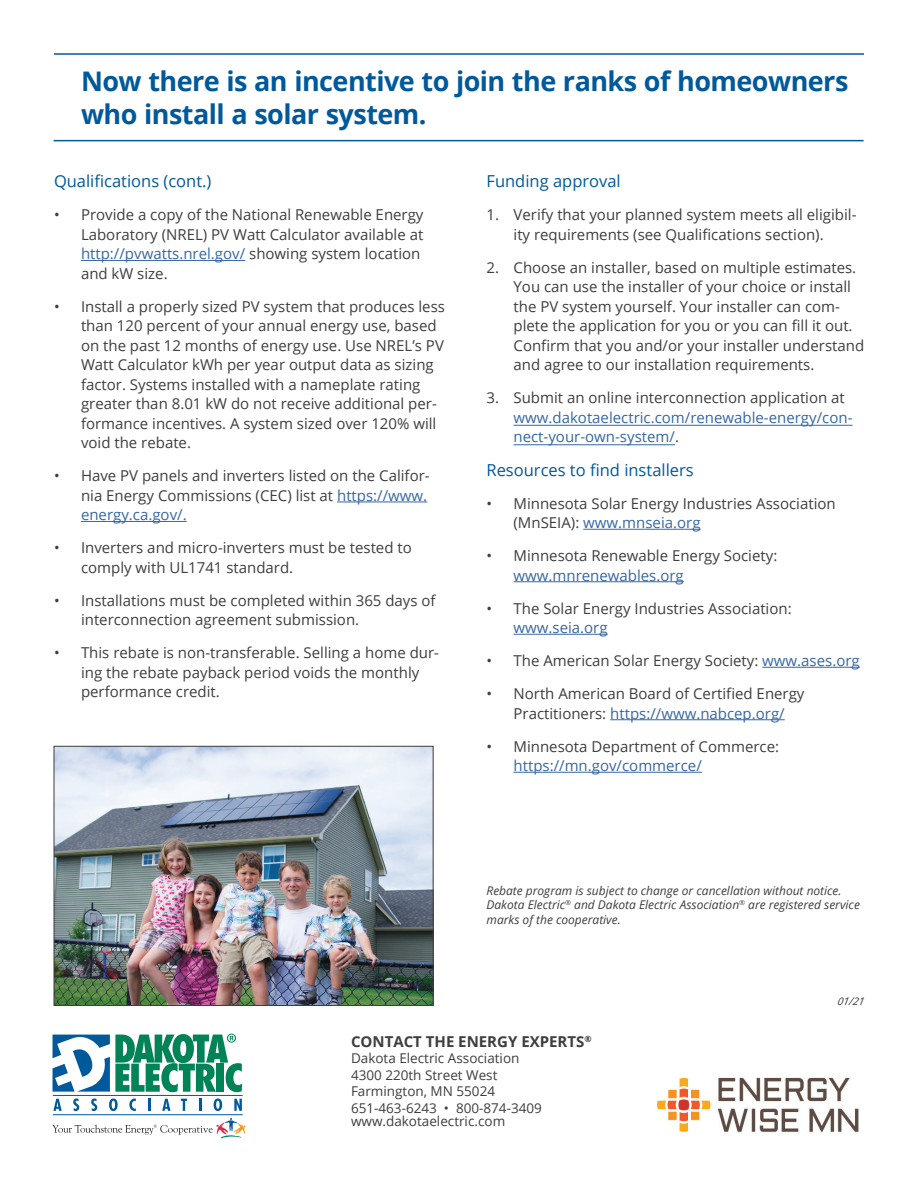
<style>
.page{position:relative;width:918px;height:1188px;background:#fff}
.page>*{position:absolute;margin:0;border:0;box-sizing:border-box;transform-origin:0 0}
.Pull_Quote{font:700 27px/32.4px "Open Sans";letter-spacing:-.02em;color:#00599b}
.Subhead_2{font:16.5px "Open Sans";color:#00599b}
.Body_Copy{font:16.5px "Open Sans";color:#00599b}
.t1{font:15px/19.5px "Open Sans";color:#3e3e3f}
.t2{font:15px/19.5px "Open Sans";color:#3667a4}
.Table_Heading{font:700 15px "Open Sans";color:#3e3e3f}
.t3{font:13.5px "Open Sans";color:#3e3e3f}
.Photocaption{font:italic 12px/14.4px "Open Sans";color:#3e3e3f}
.Date{font:italic 10.5px "Open Sans";color:#3e3e3f}
.s1{color:#3667a4}
.s2{color:#3e3e3f}
</style>
<div class="page">
<hr style="left:583px;top:529px;width:118px;height:1px;background:#3667a4">
<hr style="left:514px;top:581px;width:170px;height:1px;background:#3667a4">
<hr style="left:514px;top:634px;width:94px;height:1px;background:#3667a4">
<hr style="left:762px;top:667px;width:98px;height:1px;background:#3667a4">
<hr style="left:610px;top:719px;width:175px;height:1px;background:#3667a4">
<hr style="left:514px;top:772px;width:188px;height:1px;background:#3667a4">
<hr style="left:54px;top:53px;width:810px;height:2px;background:#00599b">
<hr style="left:54px;top:140px;width:810px;height:1px;background:#00599b">
<hr style="left:81px;top:260px;width:164px;height:1px;background:#3667a4">
<hr style="left:337px;top:502px;width:90px;height:1px;background:#3667a4">
<hr style="left:81px;top:521px;width:106px;height:1px;background:#3667a4">
<img style="left:656px;top:1077px;width:203px;height:56px">
<svg style="left:53px;top:1099px;width:9px;height:12px"></svg>
<svg style="left:73px;top:1098px;width:6px;height:13px"></svg>
<svg style="left:91px;top:1098px;width:6px;height:13px"></svg>
<svg style="left:109px;top:1098px;width:9px;height:13px"></svg>
<svg style="left:129px;top:1099px;width:7px;height:12px"></svg>
<svg style="left:148px;top:1099px;width:2px;height:12px"></svg>
<svg style="left:162px;top:1099px;width:9px;height:12px"></svg>
<svg style="left:181px;top:1099px;width:6px;height:12px"></svg>
<svg style="left:199px;top:1099px;width:2px;height:12px"></svg>
<svg style="left:214px;top:1098px;width:8px;height:13px"></svg>
<svg style="left:234px;top:1099px;width:8px;height:12px"></svg>
<hr style="left:53px;top:1095px;width:190px;height:1px;background:#00599a">
<hr style="left:53px;top:1114px;width:190px;height:1px;background:#00599a">
<svg style="left:52px;top:1118px;width:194px;height:20px"></svg>
<svg style="left:53px;top:1034px;width:189px;height:58px"></svg>
<img style="left:56px;top:748px;width:376px;height:256px">
<div style="left:54px;top:746px;width:380px;height:260px;border:1px solid #3e3e3f"></div>
<hr style="left:514px;top:425px;width:338px;height:1px;background:#3667a4">
<hr style="left:514px;top:444px;width:161px;height:1px;background:#3667a4">
<p class="Pull_Quote" style="left:81px;top:64px;width:769px">Now there is an incentive to join the ranks of homeowners who install a solar system.</p>
<p class="Body_Copy" style="left:54px;top:170px;width:159px">Qualifications (cont.)</p>
<p class="t1" style="left:81px;top:205px;width:344px;text-indent:-27px">• Provide a copy of the National Renewable Energy Laboratory (NREL) PV Watt Calculator available at <span class="s1">http://pvwatts.nrel.gov/</span> showing system location and kW size.</p>
<p class="t1" style="left:81px;top:296px;width:365px;text-indent:-27px">• Install a properly sized PV system that produces less than 120 percent of your annual energy use, based on the past 12 months of energy use. Use NREL’s PV Watt Calculator kWh per year output data as sizing factor. Systems installed with a nameplate rating greater than 8.01 kW do not receive additional per&shy;formance incentives. A system sized over 120% will void the rebate.</p>
<p class="t1" style="left:81px;top:466px;width:350px;text-indent:-27px">• Have PV panels and inverters listed on the Califor&shy;nia Energy Commissions (CEC) list at <span class="s1">https://www. energy.ca.gov/.</span></p>
<p class="t1" style="left:81px;top:538px;width:332px;text-indent:-27px">• Inverters and micro-inverters must be tested to comply with UL1741 standard.</p>
<p class="t1" style="left:81px;top:590px;width:356px;text-indent:-27px">• Installations must be completed within 365 days of interconnection agreement submission.</p>
<p class="t1" style="left:81px;top:643px;width:360px;text-indent:-27px">• This rebate is non-transferable. Selling a home dur&shy;ing the rebate payback period voids the monthly performance credit.</p>
<p class="Subhead_2" style="left:487px;top:170px;width:136px">Funding approval</p>
<p class="t1" style="left:487px;top:205px;width:371px;text-align:center">1. Verify that your planned system meets all eligibil&shy;ity requirements (see Qualifications section).</p>
<p class="t1" style="left:514px;top:257px;width:352px;text-indent:-27px">2. Choose an installer, based on multiple estimates.<br>You can use the installer of your choice or install the PV system yourself. Your installer can com&shy;plete the application for you or you can fill it out.<br>Confirm that you and/or your installer understand and agree to our installation requirements.</p>
<p class="t2" style="left:514px;top:388px;width:340px;text-indent:-27px"><span class="s2">3. Submit an online interconnection application at </span>www.dakotaelectric.com/renewable-energy/con&shy;nect-your-own-system/<span class="s2">.</span></p>
<p class="Subhead_2" style="left:487px;top:458px;width:209px">Resources to find installers</p>
<p class="t1" style="left:514px;top:493px;width:324px;text-indent:-27px">• Minnesota Solar Energy Industries Association (MnSEIA): <span class="s1">www.mnseia.org</span></p>
<p class="t1" style="left:514px;top:546px;width:265px;text-indent:-27px">• Minnesota Renewable Energy Society: <span class="s1">www.mnrenewables.org</span></p>
<p class="t1" style="left:514px;top:598px;width:280px;text-indent:-27px">• The Solar Energy Industries Association: <span class="s1">www.seia.org</span></p>
<p class="t1" style="left:487px;top:651px;width:375px">• The American Solar Energy Society: <span class="s1">www.ases.org</span></p>
<p class="t1" style="left:487px;top:684px;width:319px;text-align:center">• North American Board of Certified Energy<br>Practitioners: <span class="s1">https://www.nabcep.org/</span></p>
<p class="t1" style="left:514px;top:736px;width:267px;text-indent:-27px">• Minnesota Department of Commerce: <span class="s1">https://mn.gov/commerce/</span></p>
<p class="Photocaption" style="left:487px;top:883px;width:375px">Rebate program is subject to change or cancellation without notice.<br>Dakota Electric<sup>®</sup> and Dakota Electric Association<sup>®</sup> are registered service marks of the cooperative.</p>
<p class="Date" style="left:837px;top:994px;width:31px">01/21</p>
<p class="Table_Heading" style="left:351px;top:1031px;width:242px">CONTACT THE ENERGY EXPERTS<sup>®</sup></p>
<p class="t3" style="left:351px;top:1049px;width:170px">Dakota Electric Association</p>
<p class="t3" style="left:351px;top:1065px;width:148px">4300 220th Street West</p>
<p class="t3" style="left:351px;top:1082px;width:146px">Farmington, MN 55024</p>
<p class="t3" style="left:351px;top:1098px;width:192px">651-463-6243 • 800-874-3409</p>
<p class="t3" style="left:351px;top:1112px;width:156px">www.dakotaelectric.com</p>
</div>
